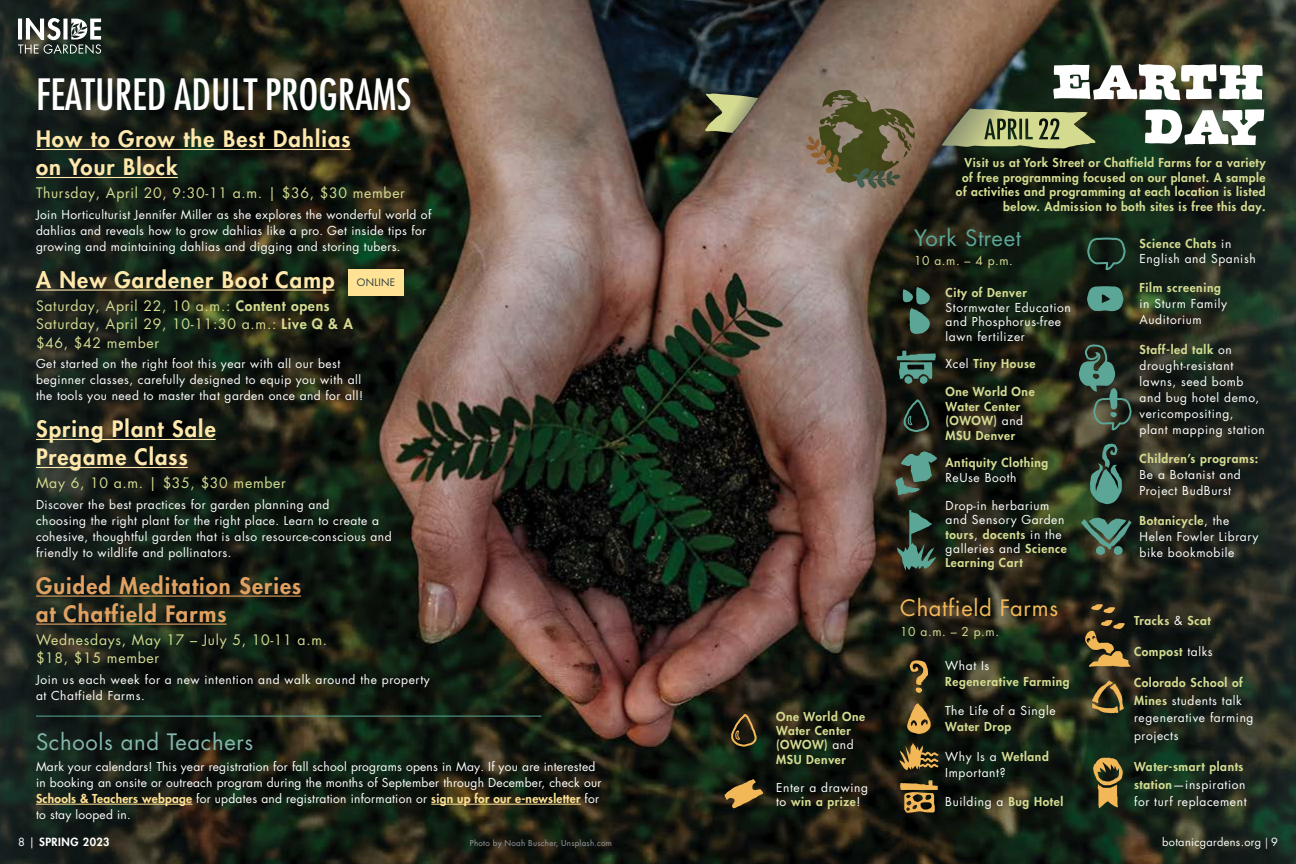
<style>
.page{position:relative;width:1296px;height:864px;background:#fff}
.page>*{position:absolute;margin:0;border:0;box-sizing:border-box;transform-origin:0 0}
.t1{font:55px/45px "Corn Dog";color:#fff;text-align:right}
.t2{font:500 condensed 42px "Futura LT Pro";color:#fff}
.t3{font:800 22px/28px "Futura LT Pro";letter-spacing:.05em;color:#ffe8ac}
.t4{font:800 22px/28px "Futura LT Pro";letter-spacing:.05em;color:#e1a161}
.t5{font:22px "Futura LT Pro";letter-spacing:.03em;color:#85b7ac}
.t6{font:22px "Futura LT Pro";letter-spacing:.03em;color:#f2b857}
.t7{font:22px "Futura LT Pro";letter-spacing:.03em;color:#5ba696}
.t8{font:14px/18.4px "Futura LT Pro";letter-spacing:.05em;color:#d4db91}
.t9{font:12px/16px "Futura LT Pro";letter-spacing:.04em;color:#fff}
.t10{font:800 12px/14.4px "Futura LT Pro";letter-spacing:.04em;color:#d4db91}
.t11{font:12px/16px "Futura LT Pro";letter-spacing:.02em;color:#fff}
.t12{font:12px "Futura LT Pro";color:#d4db91}
.t13{font:11px "Futura LT Pro";letter-spacing:.03em;color:#fff}
.t14{font:800 11px "Futura LT Pro";letter-spacing:.04em;color:#fff}
.t15{font:10px "Futura LT Pro";letter-spacing:.03em;color:#2c3e42}
.t16{font:8px "Futura LT Pro";letter-spacing:.03em;color:#9b9da0}
.s1{font-weight:800}
.s2{font-weight:800;color:#ffe293}
.s3{font-weight:400;color:#fff}
.s4{font-weight:800;color:#d4db91}
.s5{font-weight:400}
.s6{font-family:"Minion Pro"}
</style>
<div class="page">
<img style="left:0;top:0;width:1296px;height:864px">
<svg style="left:1086px;top:237px;width:41px;height:35px"></svg>
<svg style="left:903px;top:398px;width:28px;height:38px"></svg>
<svg style="left:806px;top:90px;width:109px;height:99px;background:#70674a"></svg>
<svg style="left:897px;top:351px;width:39px;height:33px"></svg>
<svg style="left:907px;top:703px;width:24px;height:31px"></svg>
<svg style="left:1090px;top:444px;width:32px;height:60px;background:#3a6256"></svg>
<svg style="left:909px;top:660px;width:19px;height:33px"></svg>
<svg style="left:899px;top:742px;width:40px;height:29px"></svg>
<svg style="left:900px;top:780px;width:38px;height:33px"></svg>
<svg style="left:1092px;top:681px;width:32px;height:32px"></svg>
<svg style="left:724px;top:779px;width:39px;height:30px"></svg>
<svg style="left:1093px;top:758px;width:30px;height:50px"></svg>
<svg style="left:1081px;top:518px;width:51px;height:37px;background:#406353"></svg>
<svg style="left:1091px;top:604px;width:24px;height:9px"></svg>
<svg style="left:1085px;top:620px;width:46px;height:47px;background:#65522b"></svg>
<hr style="left:909px;top:510px;width:2px;height:53px;background:#5ba696">
<svg style="left:911px;top:512px;width:21px;height:22px"></svg>
<svg style="left:897px;top:542px;width:39px;height:28px"></svg>
<svg style="left:903px;top:287px;width:28px;height:47px"></svg>
<svg style="left:1079px;top:286px;width:54px;height:146px;background:#324539"></svg>
<svg style="left:896px;top:451px;width:41px;height:44px;background:#416051"></svg>
<svg style="left:942px;top:109px;width:154px;height:40px;background:#8c9362"></svg>
<svg style="left:705px;top:94px;width:53px;height:39px;background:#949369"></svg>
<svg style="left:18px;top:18px;width:83px;height:36px"></svg>
<hr style="left:36px;top:149px;width:315px;height:1px;background:#ffe8ac">
<hr style="left:36px;top:177px;width:142px;height:1px;background:#ffe8ac">
<hr style="left:36px;top:290px;width:299px;height:1px;background:#ffe8ac">
<hr style="left:36px;top:439px;width:180px;height:1px;background:#ffe8ac">
<hr style="left:36px;top:467px;width:152px;height:1px;background:#ffe8ac">
<hr style="left:36px;top:596px;width:265px;height:1px;background:#e1a161">
<hr style="left:36px;top:624px;width:191px;height:1px;background:#e1a161">
<hr style="left:36px;top:804px;width:156px;height:1px;background:#ffe293">
<hr style="left:431px;top:804px;width:150px;height:1px;background:#ffe293">
<div style="left:348px;top:269px;width:56px;height:27px;background:#ffe293"></div>
<hr style="left:36px;top:716px;width:505px;height:1px;background:#5ba696">
<svg style="left:730px;top:713px;width:28px;height:38px"></svg>
<h2 class="t2" style="left:36px;top:66px;width:377px">FEATURED ADULT PROGRAMS</h2>
<h3 class="t3" style="left:36px;top:124px;width:316px">How to Grow the Best Dahlias on Your Block</h3>
<p class="t8" style="left:36px;top:184px;width:370px">Thursday, April 20, 9:30-11 a.m. | $36, $30 member</p>
<p class="t9" style="left:36px;top:206px;width:397px">Join Horticulturist Jennifer Miller as she explores the wonderful world of dahlias and reveals how to grow dahlias like a pro. Get inside tips for growing and maintaining dahlias and digging and storing tubers.</p>
<h3 class="t3" style="left:36px;top:265px;width:300px">A New Gardener Boot Camp</h3>
<p class="t8" style="left:36px;top:296px;width:319px">Saturday, April 22, 10 a.m.: <span class="s1">Content opens<br></span>Saturday, April 29, 10-11:30 a.m.: <span class="s1">Live Q &amp; A </span>$46, $42 member</p>
<p class="t9" style="left:36px;top:356px;width:329px">Get started on the right foot this year with all our best beginner classes, carefully designed to equip you with all the tools you need to master that garden once and for all!</p>
<h3 class="t3" style="left:36px;top:414px;width:181px">Spring Plant Sale<br>Pregame Class</h3>
<p class="t8" style="left:36px;top:474px;width:251px">May 6, 10 a.m. | $35, $30 member</p>
<p class="t9" style="left:36px;top:496px;width:357px">Discover the best practices for garden planning and<br>choosing the right plant for the right place. Learn to create a cohesive, thoughtful garden that is also resource-conscious and friendly to wildlife and pollinators.</p>
<h3 class="t4" style="left:36px;top:571px;width:267px">Guided Meditation Series at Chatfield Farms</h3>
<p class="t8" style="left:36px;top:630px;width:293px">Wednesdays, May 17 – July 5, 10-11 a.m. $18, $15 member</p>
<p class="t9" style="left:36px;top:671px;width:395px">Join us each week for a new intention and walk around the property at Chatfield Farms.</p>
<h3 class="t5" style="left:36px;top:727px;width:219px">Schools and Teachers</h3>
<p class="t11" style="left:36px;top:758px;width:567px">Mark your calendars! This year registration for fall school programs opens in May. If you are interested in booking an onsite or outreach program during the months of September through December, check our <span class="s2">Schools &amp; Teachers webpage</span> for updates and registration information or <span class="s2">sign up for our e-newsletter</span> for to stay looped in.</p>
<p class="t15" style="left:357px;top:276px;width:40px">ONLINE</p>
<p class="t10" style="left:776px;top:709px;width:91px">One World One<br>Water Center (OWOW) <span class="s3">and<br></span>MSU Denver</p>
<p class="t9" style="left:776px;top:780px;width:93px;line-height:14.4px">Enter a drawing to <span class="s4">win a prize</span>!</p>
<h1 class="t1" style="left:1053px;top:59px;width:214px">EARTH<br>DAY</h1>
<p class="t10" style="left:956px;top:155px;width:311px;text-align:right">Visit us at York Street or Chatfield Farms for a variety of free programming focused on our planet. A sample of activities and programming at each location is listed below. Admission to both sites is free this day.</p>
<h3 class="t7" style="left:914px;top:223px;width:108px">York Street</h3>
<p class="t12" style="left:914px;top:252px;width:100px">10 a.m. – 4 p.m.</p>
<p class="t10" style="left:946px;top:285px;width:83px">City of Denver</p>
<p class="t9" style="left:946px;top:300px;width:127px;line-height:14.4px">Stormwater Education and Phosphorus-free lawn fertilizer</p>
<p class="t10" style="left:946px;top:356px;width:92px"><span class="s3">Xcel</span> Tiny House</p>
<p class="t10" style="left:946px;top:384px;width:91px">One World One<br>Water Center (OWOW) <span class="s3">and<br></span>MSU Denver</p>
<p class="t10" style="left:946px;top:455px;width:104px">Antiquity Clothing</p>
<p class="t9" style="left:946px;top:469px;width:73px">ReUse Booth</p>
<p class="t9" style="left:946px;top:498px;width:123px;line-height:14.4px">Drop-in herbarium and Sensory Garden <span class="s4">tours</span>, <span class="s4">docents</span> in the galleries and <span class="s4">Science<br>Learning Cart</span></p>
<p class="t9" style="left:1140px;top:237px;width:118px;line-height:14.4px"><span class="s4">Science Chats</span> in<br>English and Spanish</p>
<p class="t10" style="left:1140px;top:280px;width:83px">Film screening</p>
<p class="t9" style="left:1140px;top:296px;width:89px">in Sturm Family<br>Auditorium</p>
<p class="t9" style="left:1140px;top:341px;width:127px"><span class="s4">Staff-led talk</span> on drought-resistant lawns, seed bomb and bug hotel demo, vericompositing,<br>plant mapping station</p>
<p class="t10" style="left:1140px;top:451px;width:120px">Children’s programs:</p>
<p class="t9" style="left:1140px;top:467px;width:103px">Be a Botanist and<br>Project BudBurst</p>
<p class="t9" style="left:1140px;top:512px;width:120px"><span class="s4">Botanicycle</span>, the<br>Helen Fowler Library bike bookmobile</p>
<h3 class="t6" style="left:900px;top:593px;width:159px">Chatfield Farms</h3>
<p class="t12" style="left:900px;top:624px;width:100px">10 a.m. – 2 p.m.</p>
<p class="t9" style="left:945px;top:658px;width:46px">What Is</p>
<p class="t10" style="left:945px;top:674px;width:126px">Regenerative Farming</p>
<p class="t9" style="left:945px;top:703px;width:112px">The Life of a Single</p>
<p class="t10" style="left:945px;top:719px;width:68px">Water Drop</p>
<p class="t9" style="left:945px;top:748px;width:105px">Why Is a <span class="s4">Wetland<br></span>Important?</p>
<p class="t9" style="left:945px;top:794px;width:120px">Building a <span class="s4">Bug Hotel</span></p>
<p class="t10" style="left:1134px;top:613px;width:78px">Tracks <span class="s3">&amp;</span> Scat</p>
<p class="t10" style="left:1134px;top:644px;width:80px">Compost <span class="s3">talks</span></p>
<p class="t9" style="left:1134px;top:674px;width:121px;line-height:17.6px"><span class="s4">Colorado School of<br>Mines</span> students talk regenerative farming projects</p>
<p class="t9" style="left:1134px;top:758px;width:114px;line-height:17.6px"><span class="s4">Water-smart plants station</span>—inspiration for turf replacement</p>
<p class="t14" style="left:18px;top:834px;width:93px"><span class="s5">8 |</span> SPRING 2023</p>
<p class="t13" style="left:1162px;top:834px;width:117px">botanicgardens.org <span class="s6">|</span> 9</p>
<p class="t16" style="left:470px;top:838px;width:144px">Photo by Noah Buscher, Unsplash.com</p>
</div>
